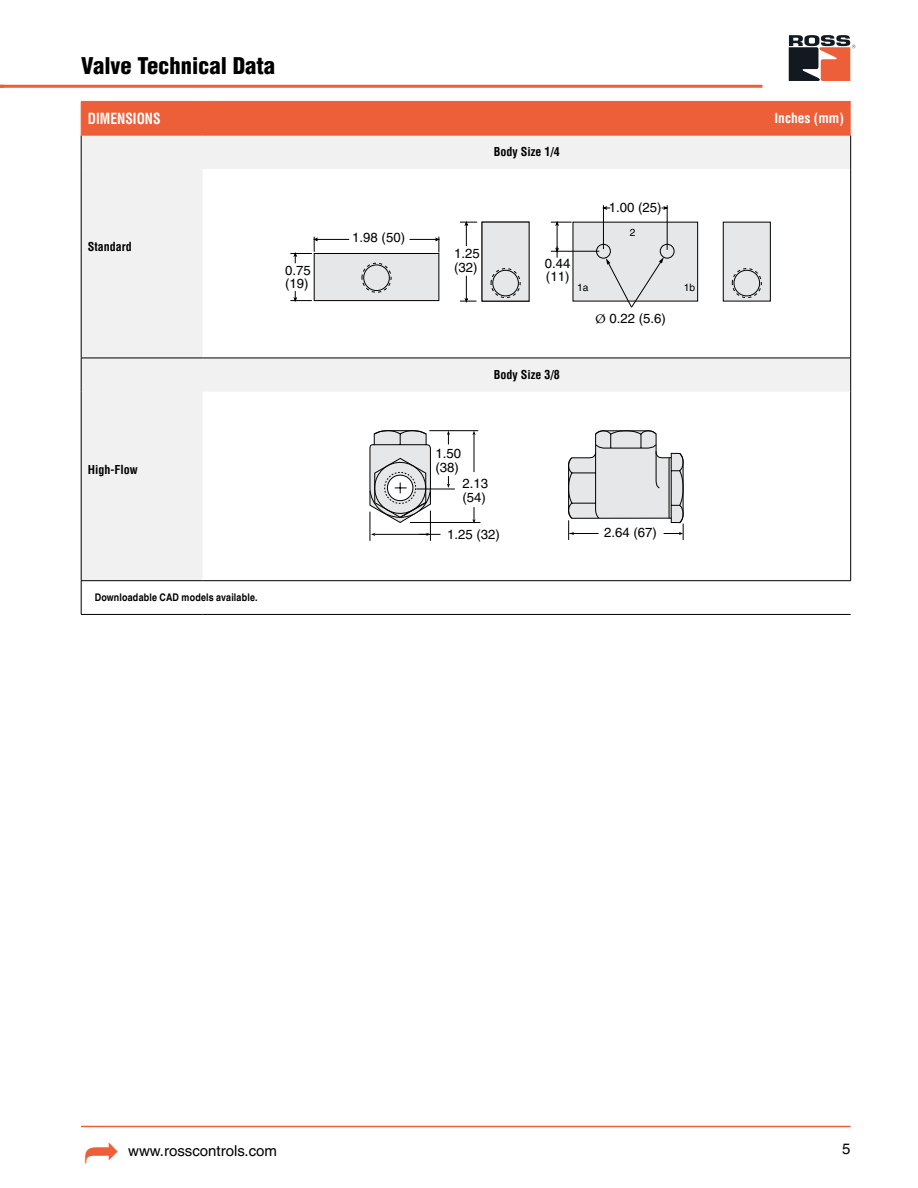
<style>
.page{position:relative;width:918px;height:1188px;background:#fff}
.page>*{position:absolute;margin:0;border:0;box-sizing:border-box;transform-origin:0 0}
.t1{font:900 condensed 22.5px "Helvetica LT Pro";color:#000}
.t2{font:15px "Helvetica LT Pro";color:#000}
.t3{font:700 condensed 15px "Helvetica LT Pro";color:#fff;scale:.9 1}
.t4{font:700 condensed 13.5px "Helvetica LT Pro";color:#fff}
.t5{font:13.2px/13.6px "Helvetica";color:#000}
.t6{font:700 condensed 12px "Helvetica LT Pro";color:#000}
.t7{font:700 10.5px "Helvetica LT Pro";letter-spacing:.02em;color:#000;scale:.85 1}
.t8{font:10.2px "Helvetica";color:#000}
.s1{font-family:"High Tower Text"}
</style>
<div class="page">
<svg style="left:90px;top:1125px;width:6px;height:3px"></svg>
<hr style="left:81px;top:1126px;width:769px;height:1px;background:#ec5f39">
<svg style="left:789px;top:35px;width:66px;height:46px"></svg>
<hr style="left:0;top:85px;width:762px;height:3px;background:#ec5f39">
<div style="left:82px;top:102px;width:769px;height:33px;background:#ec5f39"></div>
<svg style="left:82px;top:136px;width:768px;height:444px"></svg>
<hr style="left:81px;top:581px;width:1px;height:33px;background:#000">
<hr style="left:81px;top:358px;width:122px;height:1px;background:#000">
<hr style="left:203px;top:358px;width:648px;height:1px;background:#000">
<hr style="left:81px;top:614px;width:122px;height:1px;background:#000">
<hr style="left:203px;top:614px;width:648px;height:1px;background:#000">
<hr style="left:81px;top:135px;width:1px;height:34px;background:#000">
<hr style="left:81px;top:169px;width:1px;height:189px;background:#000">
<hr style="left:850px;top:135px;width:1px;height:34px;background:#000">
<hr style="left:850px;top:169px;width:1px;height:189px;background:#000">
<hr style="left:81px;top:358px;width:1px;height:34px;background:#000">
<hr style="left:81px;top:392px;width:1px;height:188px;background:#000">
<hr style="left:81px;top:580px;width:122px;height:1px;background:#000">
<hr style="left:850px;top:358px;width:1px;height:34px;background:#000">
<hr style="left:850px;top:392px;width:1px;height:188px;background:#000">
<hr style="left:203px;top:580px;width:648px;height:1px;background:#000">
<hr style="left:81px;top:101px;width:122px;height:1px;background:#ec5f39">
<hr style="left:81px;top:102px;width:1px;height:33px;background:#ec5f39">
<hr style="left:203px;top:101px;width:648px;height:1px;background:#ec5f39">
<hr style="left:81px;top:135px;width:122px;height:1px;background:#ec5f39">
<hr style="left:203px;top:135px;width:648px;height:1px;background:#ec5f39">
<div style="left:573px;top:222px;width:125px;height:79px;background:#e6e7e8"></div>
<div style="left:314px;top:253px;width:125px;height:48px;background:#e6e7e8"></div>
<div style="left:314px;top:253px;width:125px;height:48px;border:1px solid #000"></div>
<svg style="left:362px;top:263px;width:29px;height:29px"></svg>
<div style="left:362px;top:263px;width:29px;height:30px;border:1px dashed #000;border-radius:50%"></div>
<div style="left:364px;top:265px;width:25px;height:26px;background:#e6e7e8;border-radius:50%"></div>
<div style="left:363px;top:265px;width:27px;height:26px;border:1px solid #000;border-radius:50%"></div>
<div style="left:660px;top:244px;width:14px;height:14px;border:1px solid #000;border-radius:50%"></div>
<div style="left:596px;top:244px;width:15px;height:14px;border:1px solid #000;border-radius:50%"></div>
<div style="left:482px;top:222px;width:47px;height:79px;background:#e6e7e8"></div>
<div style="left:491px;top:268px;width:29px;height:30px;border:1px dashed #000;border-radius:50%"></div>
<div style="left:492px;top:270px;width:27px;height:26px;border:1px solid #000;border-radius:50%"></div>
<div style="left:723px;top:222px;width:47px;height:79px;background:#e6e7e8"></div>
<div style="left:723px;top:222px;width:48px;height:79px;border:1px solid #000"></div>
<div style="left:732px;top:268px;width:30px;height:30px;border:1px dashed #000;border-radius:50%"></div>
<div style="left:734px;top:270px;width:26px;height:26px;border:1px solid #000;border-radius:50%"></div>
<svg style="left:410px;top:237px;width:30px;height:16px"></svg>
<hr style="left:316px;top:239px;width:33px;height:1px;background:#000">
<svg style="left:290px;top:237px;width:28px;height:26px"></svg>
<svg style="left:290px;top:291px;width:22px;height:11px"></svg>
<svg style="left:460px;top:221px;width:17px;height:25px"></svg>
<svg style="left:460px;top:276px;width:16px;height:27px"></svg>
<hr style="left:557px;top:224px;width:1px;height:34px;background:#000">
<hr style="left:551px;top:251px;width:48px;height:1px;background:#000">
<svg style="left:551px;top:221px;width:21px;height:5px"></svg>
<svg style="left:555px;top:246px;width:4px;height:7px"></svg>
<hr style="left:667px;top:205px;width:1px;height:45px;background:#000">
<hr style="left:603px;top:205px;width:1px;height:44px;background:#000">
<svg style="left:662px;top:206px;width:7px;height:4px"></svg>
<svg style="left:602px;top:206px;width:8px;height:4px"></svg>
<svg style="left:606px;top:257px;width:58px;height:51px"></svg>
<svg style="left:369px;top:430px;width:315px;height:111px"></svg>
<h1 class="t1" style="left:81px;top:52px;width:196px">Valve Technical Data</h1>
<p class="t3" style="left:88px;top:108px;width:82px">DIMENSIONS</p>
<p class="t4" style="left:775px;top:109px;width:71px">Inches (mm)</p>
<p class="t6" style="left:88px;top:238px;width:46px">Standard</p>
<p class="t5" style="left:285px;top:263px;width:27px">0.75 (19)</p>
<p class="t6" style="left:88px;top:461px;width:52px">High-Flow</p>
<p class="t7" style="left:95px;top:591px;width:193px">Downloadable CAD models available.</p>
<p class="t5" style="left:352px;top:231px;width:54px">1.98 (50)</p>
<p class="t6" style="left:494px;top:144px;width:68px">Body Size 1/4</p>
<p class="t5" style="left:454px;top:247px;width:27px">1.25 (32)</p>
<p class="t5" style="left:545px;top:256px;width:27px">0.44 (11)</p>
<p class="t5" style="left:609px;top:201px;width:54px">1.00 (25)</p>
<p class="t8" style="left:630px;top:226px;width:7px">2</p>
<p class="t8" style="left:577px;top:281px;width:13px">1a</p>
<p class="t8" style="left:684px;top:281px;width:13px">1b</p>
<p class="t5" style="left:595px;top:312px;width:72px"><span class="s1">Ø</span> 0.22 (5.6)</p>
<p class="t6" style="left:494px;top:367px;width:68px">Body Size 3/8</p>
<p class="t5" style="left:435px;top:446px;width:27px;line-height:14.4px">1.50 (38)</p>
<p class="t5" style="left:462px;top:476px;width:27px;line-height:14.4px">2.13 (54)</p>
<p class="t5" style="left:447px;top:527px;width:54px">1.25 (32)</p>
<p class="t5" style="left:604px;top:526px;width:54px">2.64 (67)</p>
<p class="t2" style="left:128px;top:1142px;width:150px">www.rosscontrols.com</p>
<p class="t2" style="left:842px;top:1140px;width:10px">5</p>
</div>
